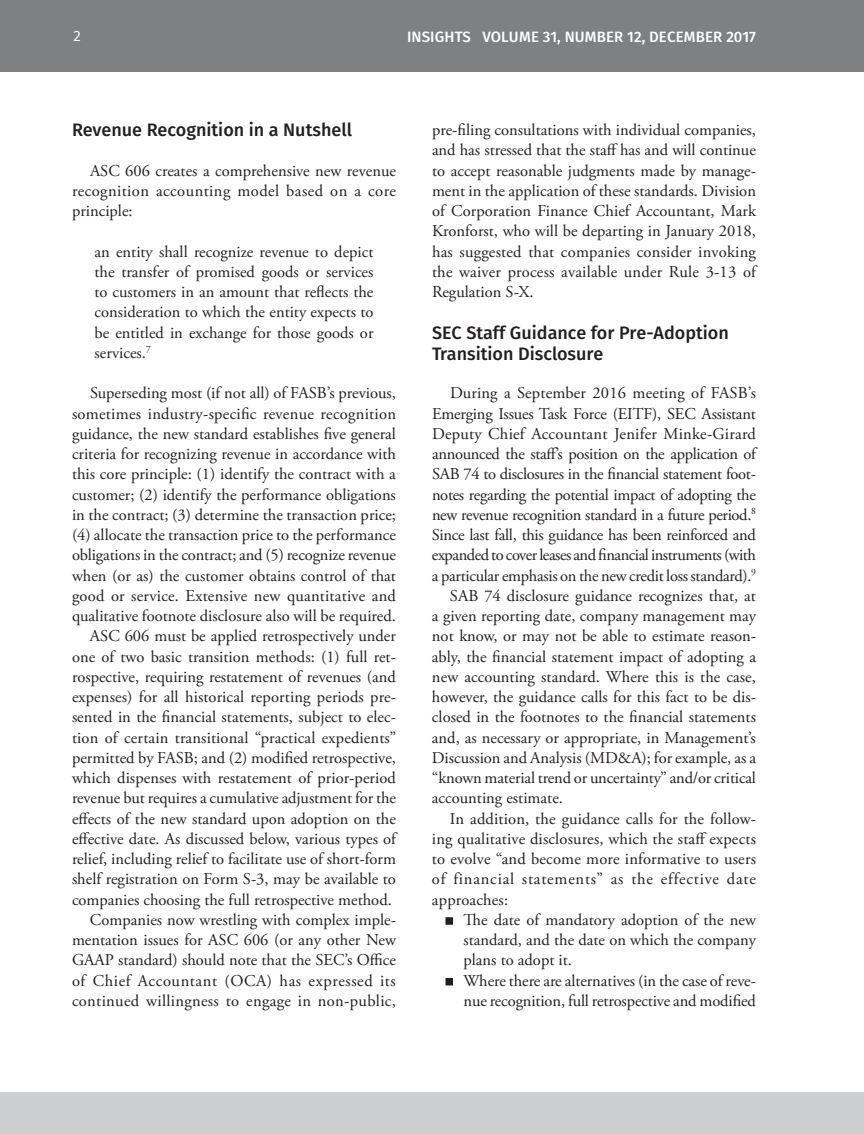
<style>
.page{position:relative;width:864px;height:1134px;background:#fff}
.page>*{position:absolute;margin:0;border:0;box-sizing:border-box;transform-origin:0 0}
.t1{font:500 18px/21.6px "Fira Sans";color:#231f20}
.t2{font:16.5px/20.2px "Adobe Garamond Pro";color:#231f20;text-align:justify}
.t3{font:16.5px "Adobe Garamond Pro";letter-spacing:-.02em;color:#231f20}
.t4{font:16.5px "Adobe Garamond Pro";letter-spacing:-.03em;color:#231f20}
.t5{font:16.5px "Adobe Garamond Pro";letter-spacing:.05em;color:#231f20}
.t6{font:500 15px "Fira Sans";letter-spacing:.01em;color:#fff}
.t7{font:15px "Fira Sans";color:#fff}
</style>
<div class="page">
<div style="left:0;top:0;width:864px;height:72px;background:#7e8083"></div>
<div style="left:0;top:1092px;width:864px;height:42px;background:#cdced0"></div>
<div style="left:446px;top:917px;width:7px;height:8px;background:#231f20"></div>
<div style="left:446px;top:978px;width:7px;height:8px;background:#231f20"></div>
<p class="t7" style="left:74px;top:30px;width:9px">2</p>
<p class="t6" style="left:407px;top:30px;width:350px">INSIGHTS VOLUME 31, NUMBER 12, DECEMBER 2017</p>
<p class="t1" style="left:72px;top:120px;width:282px">Revenue Recognition in a Nutshell</p>
<p class="t2" style="left:72px;top:162px;width:326px;text-indent:18px">ASC 606 creates a comprehensive new revenue recognition accounting model based on a core principle:</p>
<p class="t2" style="left:94px;top:243px;width:281px">an entity shall recognize revenue to depict the transfer of promised goods or services to customers in an amount that reflects the consideration to which the entity expects to be entitled in exchange for those goods or services.<sup>7</sup></p>
<p class="t2" style="left:72px;top:384px;width:326px;text-align:right">Superseding most (if not all) of FASB’s previous, sometimes industry-specific revenue recognition guidance, the new standard establishes five general criteria for recognizing revenue in accordance with this core principle: (1) identify the contract with a customer; (2) identify the performance obligations in the contract; (3) determine the transaction price; (4) allocate the transaction price to the performance obligations in the contract; and (5) recognize revenue when (or as) the customer obtains control of that good or service. Extensive new quantitative and qualitative footnote disclosure also will be required.<br>ASC 606 must be applied retrospectively under one of two basic transition methods: (1) full ret&shy;rospective, requiring restatement of revenues (and expenses) for all historical reporting periods pre&shy;sented in the financial statements, subject to elec&shy;tion of certain transitional “practical expedients” permitted by FASB; and (2) modified retrospective, which dispenses with restatement of prior-period revenue but requires a cumulative adjustment for the effects of the new standard upon adoption on the effective date. As discussed below, various types of relief, including relief to facilitate use of short-form shelf registration on Form S-3, may be available to companies choosing the full retrospective method.<br>Companies now wrestling with complex imple&shy;mentation issues for ASC 606 (or any other New GAAP standard) should note that the SEC’s Office of Chief Accountant (OCA) has expressed its continued willingness to engage in non-public,</p>
<p class="t2" style="left:432px;top:121px;width:326px">pre-filing consultations with individual companies, and has stressed that the staff has and will continue to accept reasonable judgments made by manage&shy;ment in the application of these standards. Division of Corporation Finance Chief Accountant, Mark Kronforst, who will be departing in January 2018, has suggested that companies consider invoking the waiver process available under Rule 3-13 of Regulation S-X.</p>
<p class="t1" style="left:432px;top:323px;width:298px">SEC Staff Guidance for Pre-Adoption<br>Transition Disclosure</p>
<p class="t2" style="left:450px;top:384px;width:308px">During a September 2016 meeting of FASB’s</p>
<p class="t2" style="left:432px;top:405px;width:325px">Emerging Issues Task Force (EITF), SEC Assistant</p>
<p class="t2" style="left:432px;top:425px;width:325px">Deputy Chief Accountant Jenifer Minke-Girard</p>
<p class="t3" style="left:432px;top:447px;width:326px">announced the staff’s position on the application of</p>
<p class="t3" style="left:432px;top:467px;width:326px">SAB 74 to disclosures in the financial statement foot-</p>
<p class="t3" style="left:432px;top:488px;width:326px">notes regarding the potential impact of adopting the</p>
<p class="t3" style="left:432px;top:508px;width:326px">new revenue recognition standard in a future period.<sup>8</sup></p>
<p class="t3" style="left:432px;top:528px;width:326px">Since last fall, this guidance has been reinforced and</p>
<p class="t4" style="left:432px;top:548px;width:326px">expanded to cover leases and financial instruments (with</p>
<p class="t3" style="left:432px;top:569px;width:326px">a particular emphasis on the new credit loss standard).<sup>9</sup></p>
<p class="t2" style="left:450px;top:587px;width:307px">SAB 74 disclosure guidance recognizes that, at</p>
<p class="t2" style="left:432px;top:607px;width:326px">a given reporting date, company management may</p>
<p class="t2" style="left:432px;top:627px;width:325px">not know, or may not be able to estimate reason-</p>
<p class="t2" style="left:432px;top:648px;width:326px">ably, the financial statement impact of adopting a</p>
<p class="t2" style="left:432px;top:668px;width:325px">new accounting standard. Where this is the case,</p>
<p class="t2" style="left:432px;top:688px;width:326px">however, the guidance calls for this fact to be dis-</p>
<p class="t2" style="left:432px;top:708px;width:326px">closed in the footnotes to the financial statements</p>
<p class="t2" style="left:432px;top:729px;width:325px">and, as necessary or appropriate, in Management’s</p>
<p class="t2" style="left:432px;top:749px;width:326px">Discussion and Analysis (MD&amp;A); for example, as a</p>
<p class="t2" style="left:432px;top:769px;width:326px">“known material trend or uncertainty” and/or critical</p>
<p class="t2" style="left:432px;top:789px;width:132px">accounting estimate.</p>
<p class="t2" style="left:450px;top:810px;width:308px">In addition, the guidance calls for the follow-</p>
<p class="t2" style="left:432px;top:830px;width:326px">ing qualitative disclosures, which the staff expects</p>
<p class="t2" style="left:432px;top:850px;width:326px">to evolve “and become more informative to users</p>
<p class="t5" style="left:432px;top:872px;width:325px">of financial statements” as the effective date</p>
<p class="t2" style="left:432px;top:891px;width:78px">approaches:</p>
<p class="t2" style="left:463px;top:911px;width:294px">The date of mandatory adoption of the new</p>
<p class="t2" style="left:463px;top:931px;width:294px">standard, and the date on which the company</p>
<p class="t2" style="left:463px;top:951px;width:110px">plans to adopt it.</p>
<p class="t2" style="left:463px;top:972px;width:294px">Where there are alternatives (in the case of reve-</p>
<p class="t2" style="left:463px;top:992px;width:294px">nue recognition, full retrospective and modified</p>
</div>
